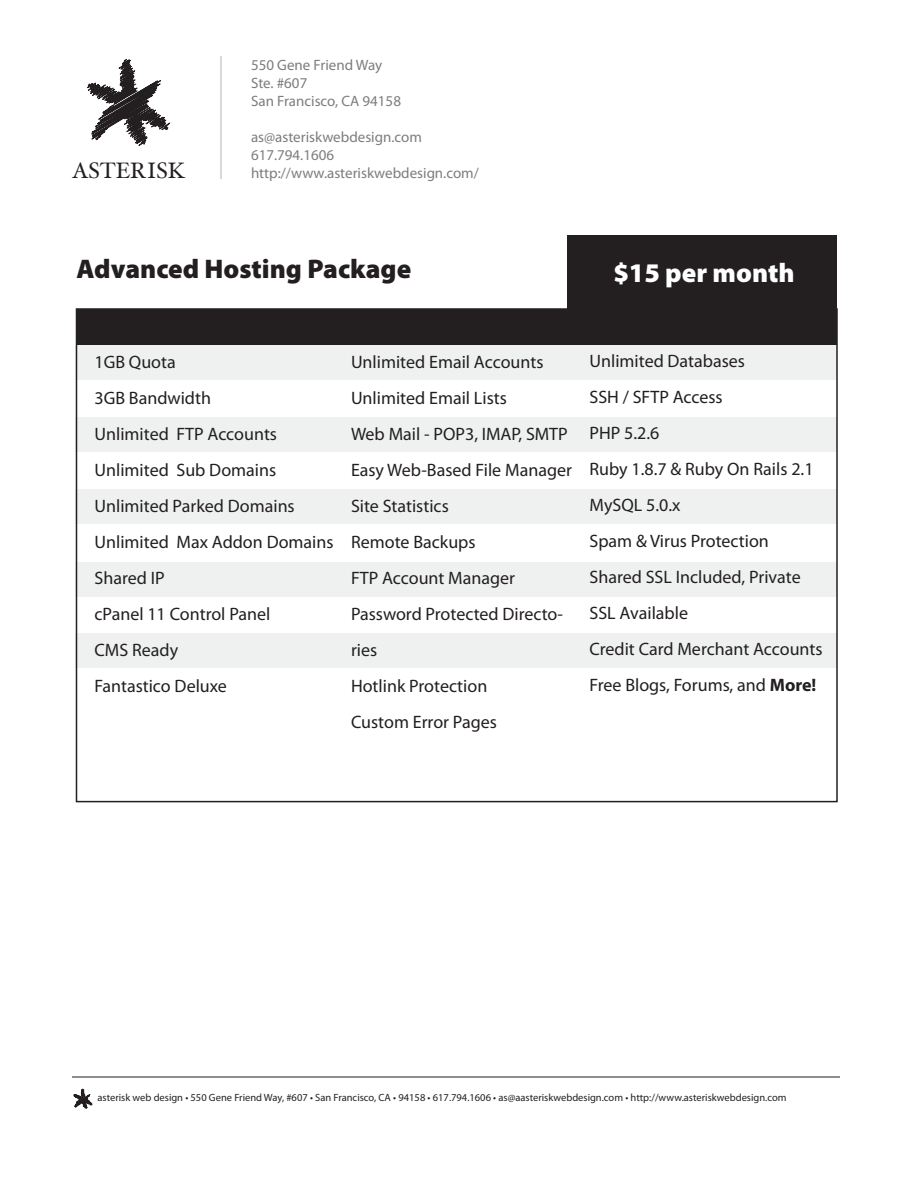
<style>
.page{position:relative;width:918px;height:1188px;background:#fff}
.page>*{position:absolute;margin:0;border:0;box-sizing:border-box;transform-origin:0 0}
.t1{font:900 27px "Myriad Pro";color:#231f20}
.t2{font:900 27px "Myriad Pro";color:#fff}
.t3{font:22.35px "Hoefler Text";color:#231f20}
.t4{font:18px/36px "Myriad Pro";color:#231f20}
.t5{font:15px/18px "Myriad Pro";color:#7d7d7c}
.t6{font:10.5px "Myriad Pro";color:#231f20}
.s1{font-weight:700}
</style>
<div class="page">
<hr style="left:220px;top:56px;width:2px;height:123px;background:#cccccb">
<hr style="left:72px;top:1077px;width:768px;height:1px;background:#231f20">
<svg style="left:87px;top:60px;width:83px;height:86px"></svg>
<svg style="left:73px;top:1089px;width:20px;height:20px"></svg>
<div style="left:75px;top:345px;width:762px;height:34px;background:#eff1f1"></div>
<div style="left:75px;top:417px;width:762px;height:34px;background:#eff1f1"></div>
<div style="left:75px;top:489px;width:762px;height:34px;background:#eff1f1"></div>
<div style="left:75px;top:562px;width:762px;height:35px;background:#eff1f1"></div>
<div style="left:75px;top:633px;width:762px;height:34px;background:#eff1f1"></div>
<div style="left:76px;top:309px;width:761px;height:36px;background:#231f20"></div>
<div style="left:567px;top:236px;width:270px;height:73px;background:#231f20"></div>
<p class="t3" style="left:72px;top:157px;width:115px">ASTERISK</p>
<p class="t5" style="left:251px;top:56px;width:152px">550 Gene Friend Way<br>Ste. #607<br>San Francisco, CA 94158</p>
<p class="t5" style="left:251px;top:128px;width:229px">as@asteriskwebdesign.com<br>617.794.1606 http://www.asteriskwebdesign.com/</p>
<h1 class="t1" style="left:76px;top:250px;width:336px">Advanced Hosting Package</h1>
<h1 class="t2" style="left:614px;top:255px;width:183px">$15 per month</h1>
<p class="t4" style="left:94px;top:344px;width:241px">1GB Quota<br>3GB Bandwidth<br>Unlimited FTP Accounts<br>Unlimited Sub Domains<br>Unlimited Parked Domains<br>Unlimited Max Addon Domains<br>Shared IP<br>cPanel 11 Control Panel<br>CMS Ready<br>Fantastico Deluxe</p>
<p class="t4" style="left:351px;top:343px;width:223px">Unlimited Email Accounts<br>Unlimited Email Lists<br>Web Mail - POP3, IMAP, SMTP<br>Easy Web-Based File Manager<br>Site Statistics<br>Remote Backups<br>FTP Account Manager<br>Password Protected Directo&shy;ries<br>Hotlink Protection<br>Custom Error Pages</p>
<p class="t4" style="left:590px;top:342px;width:235px">Unlimited Databases<br>SSH / SFTP Access<br>PHP 5.2.6<br>Ruby 1.8.7 &amp; Ruby On Rails 2.1<br>MySQL 5.0.x<br>Spam &amp; Virus Protection<br>Shared SSL Included, Private<br>SSL Available<br>Credit Card Merchant Accounts<br>Free Blogs, Forums, and <span class="s1">More!</span></p>
<p class="t6" style="left:98px;top:1091px;width:691px">asterisk web design • 550 Gene Friend Way, #607 • San Francisco, CA • 94158 • 617.794.1606 • as@aasteriskwebdesign.com • http://www.asteriskwebdesign.com</p>
</div>
